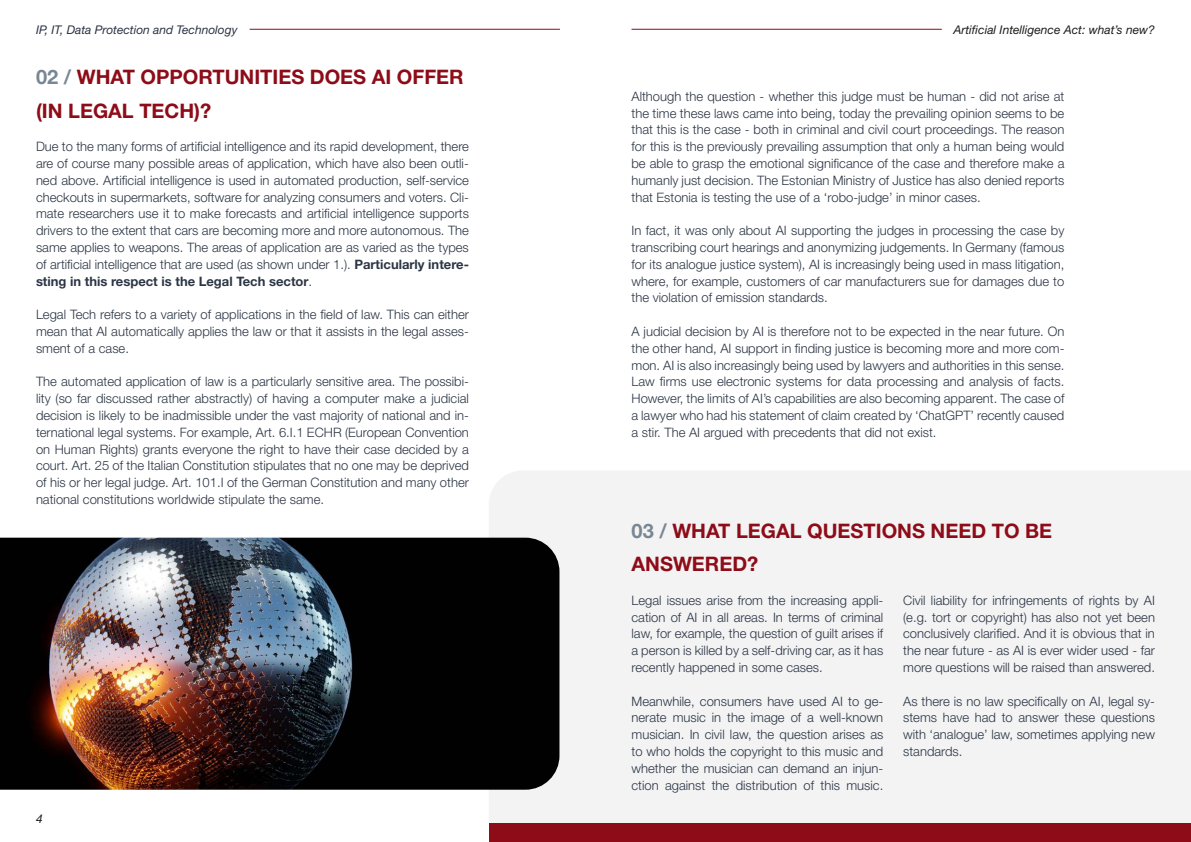
<style>
.page{position:relative;width:1191px;height:842px;background:#fff}
.page>*{position:absolute;margin:0;border:0;box-sizing:border-box;transform-origin:0 0}
.t1{font:700 20px/33.6px "Helvetica Neue LT Pro";color:#8d0c18}
.t2{font:300 13px/16.8px "Helvetica Neue LT Pro";color:#2b3544;text-align:justify}
.t3{font:italic 12px "Helvetica Neue LT Pro";color:#1d1d1b}
.t4{font:italic 12px "Helvetica Neue LT Pro";color:#2b3544}
.s1{color:#798794}
.s2{font-weight:700}
</style>
<div class="page">
<hr style="left:250px;top:29px;width:310px;height:1px;background:#8d0c18">
<hr style="left:631px;top:29px;width:310px;height:1px;background:#8d0c18">
<div style="left:489px;top:471px;width:702px;height:352px;background:#f3f3f4"></div>
<img style="left:0;top:538px;width:559px;height:252px">
<div style="left:489px;top:823px;width:702px;height:19px;background:#8d0c18"></div>
<p class="t4" style="left:36px;top:22px;width:203px">IP, IT, Data Protection and Technology</p>
<p class="t3" style="left:953px;top:22px;width:203px">Artificial Intelligence Act: what’s new?</p>
<h1 class="t1" style="left:36px;top:60px;width:429px"><span class="s1">02 /</span> WHAT OPPORTUNITIES DOES AI OFFER (IN LEGAL TECH)?</h1>
<p class="t2" style="left:36px;top:138px;width:434px">Due to the many forms of artificial intelligence and its rapid development, there are of course many possible areas of application, which have also been outli&shy;ned above. Artificial intelligence is used in automated production, self-service checkouts in supermarkets, software for analyzing consumers and voters. Cli&shy;mate researchers use it to make forecasts and artificial intelligence supports drivers to the extent that cars are becoming more and more autonomous. The same applies to weapons. The areas of application are as varied as the types of artificial intelligence that are used (as shown under 1.). <span class="s2">Particularly intere&shy;sting in this respect is the Legal Tech sector</span>.</p>
<p class="t2" style="left:36px;top:306px;width:434px">Legal Tech refers to a variety of applications in the field of law. This can either mean that AI automatically applies the law or that it assists in the legal asses&shy;sment of a case.</p>
<p class="t2" style="left:36px;top:373px;width:434px">The automated application of law is a particularly sensitive area. The possibi&shy;lity (so far discussed rather abstractly) of having a computer make a judicial decision is likely to be inadmissible under the vast majority of national and in&shy;ternational legal systems. For example, Art. 6.I.1 ECHR (European Convention on Human Rights) grants everyone the right to have their case decided by a court. Art. 25 of the Italian Constitution stipulates that no one may be deprived of his or her legal judge. Art. 101.I of the German Constitution and many other national constitutions worldwide stipulate the same.</p>
<p class="t3" style="left:36px;top:812px;width:8px">4</p>
<p class="t2" style="left:631px;top:88px;width:434px">Although the question - whether this judge must be human - did not arise at the time these laws came into being, today the prevailing opinion seems to be that this is the case - both in criminal and civil court proceedings. The reason for this is the previously prevailing assumption that only a human being would be able to grasp the emotional significance of the case and therefore make a humanly just decision. The Estonian Ministry of Justice has also denied reports that Estonia is testing the use of a ‘robo-judge’ in minor cases.</p>
<p class="t2" style="left:631px;top:222px;width:434px">In fact, it was only about AI supporting the judges in processing the case by transcribing court hearings and anonymizing judgements. In Germany (famous for its analogue justice system), AI is increasingly being used in mass litigation, where, for example, customers of car manufacturers sue for damages due to the violation of emission standards.</p>
<p class="t2" style="left:631px;top:323px;width:434px">A judicial decision by AI is therefore not to be expected in the near future. On the other hand, AI support in finding justice is becoming more and more com&shy;mon. AI is also increasingly being used by lawyers and authorities in this sense.<br>Law firms use electronic systems for data processing and analysis of facts.<br>However, the limits of AI’s capabilities are also becoming apparent. The case of a lawyer who had his statement of claim created by ‘ChatGPT’ recently caused a stir. The AI argued with precedents that did not exist.</p>
<h1 class="t1" style="left:631px;top:513px;width:422px"><span class="s1">03 /</span> WHAT LEGAL QUESTIONS NEED TO BE<br>ANSWERED?</h1>
<p class="t2" style="left:631px;top:592px;width:253px">Legal issues arise from the increasing appli&shy;cation of AI in all areas. In terms of criminal law, for example, the question of guilt arises if a person is killed by a self-driving car, as it has recently happened in some cases.</p>
<p class="t2" style="left:631px;top:692px;width:253px">Meanwhile, consumers have used AI to ge&shy;nerate music in the image of a well-known musician. In civil law, the question arises as to who holds the copyright to this music and whether the musician can demand an injun&shy;ction against the distribution of this music.</p>
<p class="t2" style="left:903px;top:591px;width:253px">Civil liability for infringements of rights by AI (e.g. tort or copyright) has also not yet been conclusively clarified. And it is obvious that in the near future - as AI is ever wider used - far more questions will be raised than answered.</p>
<p class="t2" style="left:903px;top:692px;width:253px">As there is no law specifically on AI, legal sy&shy;stems have had to answer these questions with ‘analogue’ law, sometimes applying new standards.</p>
</div>
